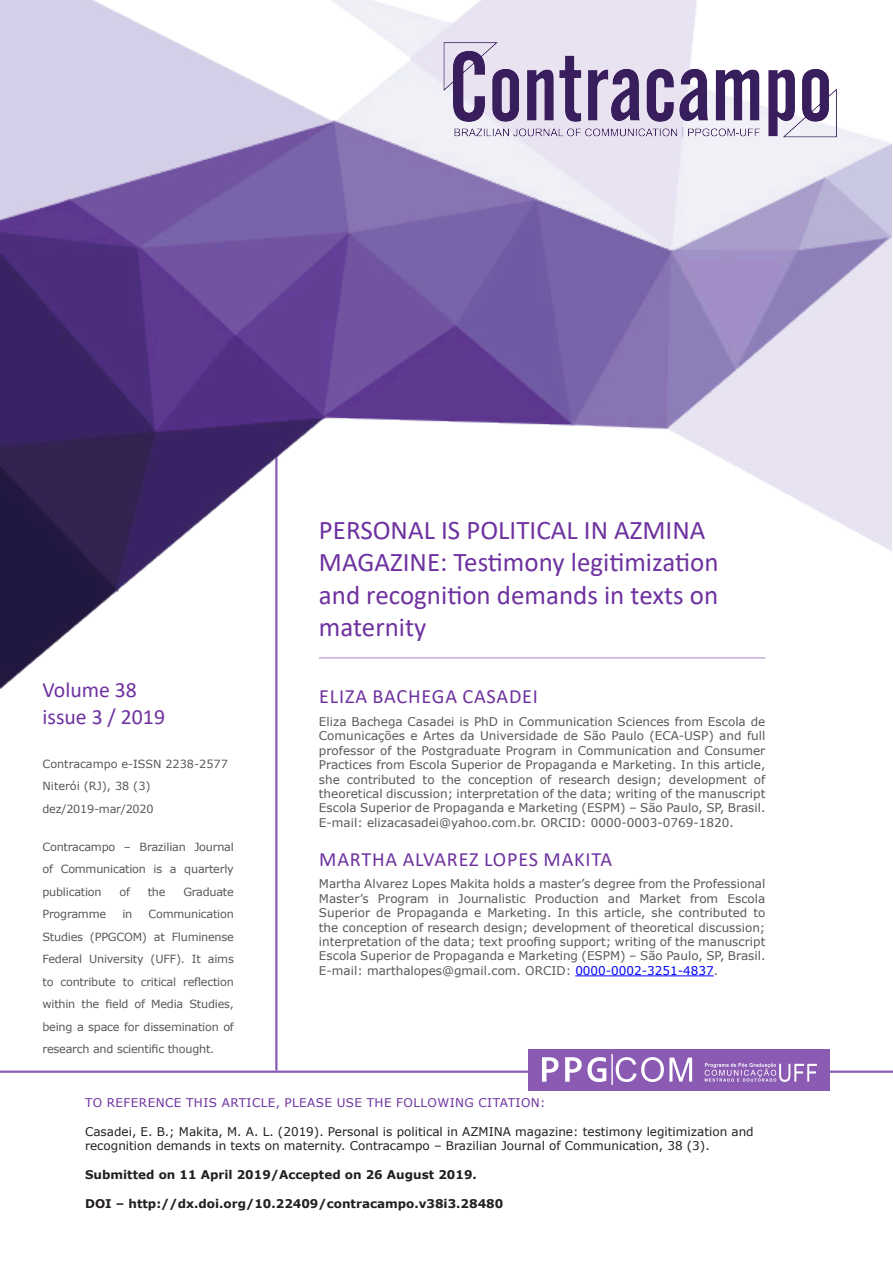
<style>
.page{position:relative;width:893px;height:1263px;background:#fff}
.page>*{position:absolute;margin:0;border:0;box-sizing:border-box;transform-origin:0 0}
.Abertura_titulo_ingl{font:27px/32.4px "Calibri";color:#6e32a0}
.Abertura_edicao_e_nu{font:21.75px "Calibri";color:#6e32a0}
.Abertura_autor{font:20.25px "Calibri";letter-spacing:.04em;color:#6e32a0}
.Abertura_autor_-_des{font:12px/14.4px "Verdana";color:#57585a;text-align:justify}
.Abertura_referencias{font:12px/14.4px "Verdana";color:#231f20}
.Abertura_DOI{font:700 12px "Verdana";color:#231f20}
.t1{font:12px "Verdana";letter-spacing:.035em;color:#6e32a0}
.Abertura_datas_de_su{font:700 12px "Verdana";color:#231f20}
.Abertura_infosrevist{font:11.25px/22.5px "Verdana";letter-spacing:-.02em;color:#57585a;text-align:justify}
.Abertura_infosrevist-2{font:11.25px "Verdana";color:#57585a}
.s1{color:#00f}
</style>
<div class="page">
<hr style="left:275px;top:453px;width:3px;height:617px;background:#8b5bb3">
<img style="left:0;top:0;width:891px;height:709px">
<hr style="left:0;top:1070px;width:893px;height:3px;background:#8b5bb3">
<div style="left:528px;top:1049px;width:302px;height:41px;background:#8b5bb3"></div>
<img style="left:542px;top:1054px;width:275px;height:31px">
<img style="left:427px;top:28px;width:420px;height:120px">
<hr style="left:319px;top:657px;width:446px;height:1px;background:#a884c6">
<hr style="left:575px;top:975px;width:139px;height:1px;background:#00f">
<p class="Abertura_edicao_e_nu" style="left:43px;top:675px;width:96px">Volume 38</p>
<p class="Abertura_edicao_e_nu" style="left:43px;top:701px;width:124px">issue 3 / 2019</p>
<p class="Abertura_infosrevist-2" style="left:43px;top:756px;width:187px">Contracampo e-ISSN 2238-2577</p>
<p class="Abertura_infosrevist-2" style="left:43px;top:778px;width:110px">Niterói (RJ), 38 (3)</p>
<p class="Abertura_infosrevist" style="left:43px;top:797px;width:113px">dez/2019-mar/2020</p>
<p class="Abertura_infosrevist" style="left:43px;top:835px;width:193px">Contracampo – Brazilian Journal of Communication is a quarterly publication</p>
<p class="Abertura_infosrevist" style="left:119px;top:880px;width:12px">of</p>
<p class="Abertura_infosrevist" style="left:148px;top:880px;width:19px">the</p>
<p class="Abertura_infosrevist" style="left:183px;top:880px;width:52px">Graduate</p>
<p class="Abertura_infosrevist" style="left:43px;top:903px;width:193px;text-indent:106px">Communication Studies (PPGCOM) at Fluminense Federal University (UFF). It aims to contribute to critical reflection within the field of Media Studies, being a space for dissemination of research and scientific thought.</p>
<p class="Abertura_infosrevist" style="left:43px;top:903px;width:65px">Programme</p>
<p class="Abertura_infosrevist" style="left:122px;top:903px;width:11px">in</p>
<p class="Abertura_titulo_ingl" style="left:319px;top:513px;width:401px">PERSONAL IS POLITICAL IN AZMINA<br>MAGAZINE: Testimony legitimization and recognition demands in texts on maternity</p>
<p class="Abertura_autor" style="left:319px;top:682px;width:220px">ELIZA BACHEGA CASADEI</p>
<p class="Abertura_autor_-_des" style="left:319px;top:714px;width:448px">Eliza Bachega Casadei is PhD in Communication Sciences from Escola de Comunicações e Artes da Universidade de São Paulo (ECA-USP) and full professor of the Postgraduate Program in Communication and Consumer Practices from Escola Superior de Propaganda e Marketing. In this article, she contributed to the conception of research design; development of theoretical discussion; interpretation of the data; writing of the manuscript Escola Superior de Propaganda e Marketing (ESPM) – São Paulo, SP, Brasil.<br>E-mail: elizacasadei@yahoo.com.br. ORCID: 0000-0003-0769-1820.</p>
<p class="Abertura_autor" style="left:319px;top:845px;width:294px">MARTHA ALVAREZ LOPES MAKITA</p>
<p class="Abertura_autor_-_des" style="left:319px;top:877px;width:448px">Martha Alvarez Lopes Makita holds a master’s degree from the Professional Master’s Program in Journalistic Production and Market from Escola Superior de Propaganda e Marketing. In this article, she contributed to the conception of research design; development of theoretical discussion; interpretation of the data; text proofing support; writing of the manuscript Escola Superior de Propaganda e Marketing (ESPM) – São Paulo, SP, Brasil.<br>E-mail: marthalopes@gmail.com. ORCID: <span class="s1">0000-0002-3251-4837</span>.</p>
<p class="t1" style="left:85px;top:1094px;width:462px">TO REFERENCE THIS ARTICLE, PLEASE USE THE FOLLOWING CITATION:</p>
<p class="Abertura_referencias" style="left:85px;top:1124px;width:670px">Casadei, E. B.; Makita, M. A. L. (2019). Personal is political in AZMINA magazine: testimony legitimization and recognition demands in texts on maternity. Contracampo – Brazilian Journal of Communication, 38 (3).</p>
<p class="Abertura_datas_de_su" style="left:85px;top:1166px;width:393px">Submitted on 11 April 2019/Accepted on 26 August 2019.</p>
<p class="Abertura_DOI" style="left:85px;top:1195px;width:420px">DOI – http://dx.doi.org/10.22409/contracampo.v38i3.28480</p>
</div>
